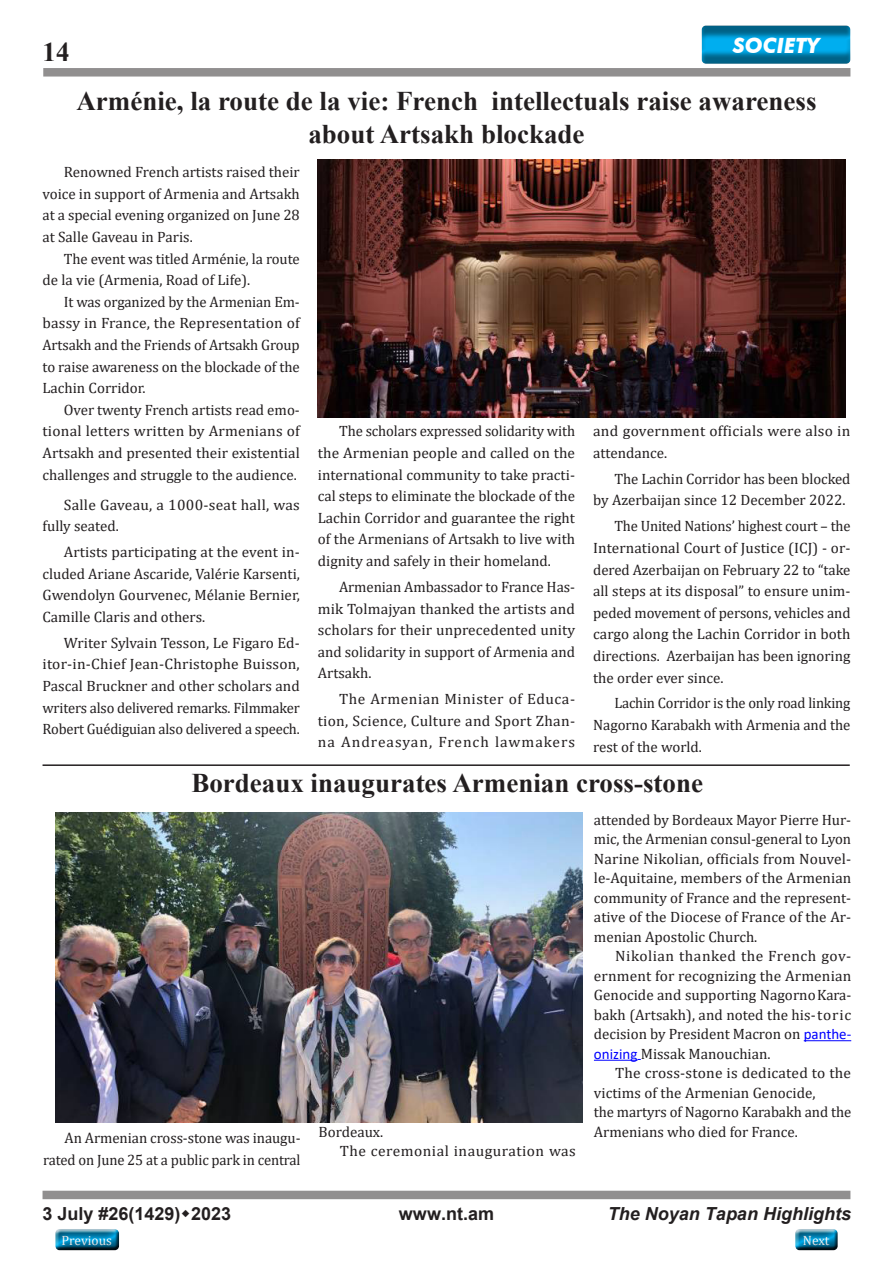
<style>
.page{position:relative;width:893px;height:1263px;background:#fff}
.page>*{position:absolute;margin:0;border:0;box-sizing:border-box;transform-origin:0 0}
.t1{font:700 27px/32.4px "Times New Roman";color:#231f20;text-align:center}
.t2{font:italic 700 21px "Futura BT";color:#fff}
.t3{font:700 18px "Arial";color:#231f20}
.t4{font:italic 700 18px "Arial";color:#231f20}
.t5{font:15px/21.6px "Cambria";color:#231f20;text-align:justify}
.t6{font:15px/21.6px "Cambria";letter-spacing:.02em;color:#231f20}
.t7{font:15px "Cambria";letter-spacing:.03em;color:#231f20}
.t8{font:13.5px "Cambria";color:#fff}
.s1{font-family:"Calibri";color:#00f}
</style>
<div class="page">
<div style="left:792px;top:1228px;width:50px;height:27px;background:#231f20;opacity:.75"></div>
<div style="left:52px;top:1228px;width:72px;height:27px;background:#231f20;opacity:.75"></div>
<div style="left:43px;top:68px;width:807px;height:9px;background:#918f8f"></div>
<div style="left:43px;top:1191px;width:807px;height:8px;background:#918f8f"></div>
<div style="left:700px;top:24px;width:152px;height:41px;background:#231f20;opacity:.5"></div>
<hr style="left:804px;top:1040px;width:47px;height:1px;background:#00f">
<hr style="left:594px;top:1060px;width:43px;height:1px;background:#00f">
<hr style="left:43px;top:764px;width:807px;height:2px;background:#231f20">
<img style="left:55px;top:813px;width:527px;height:310px">
<img style="left:318px;top:159px;width:527px;height:259px">
<h1 class="t1" style="left:43px;top:35px;width:28px">14</h1>
<h2 class="t2" style="left:733px;top:32px;width:88px">SOCIETY</h2>
<h1 class="t1" style="left:76px;top:84px;width:742px">Arménie, la route de la vie: French intellectuals raise awareness about Artsakh blockade</h1>
<p class="t5" style="left:43px;top:161px;width:259px;text-indent:21px">Renowned French artists raised their voice in support of Armenia and Artsakh at a special evening organized on June 28 at Salle Gaveau in Paris.</p>
<p class="t5" style="left:43px;top:248px;width:259px;text-indent:21px">The event was titled Arménie, la route de la vie (Armenia, Road of Life).</p>
<p class="t5" style="left:43px;top:291px;width:259px;text-indent:21px">It was organized by the Armenian Em&shy;bassy in France, the Representation of Artsakh and the Friends of Artsakh Group to raise awareness on the blockade of the Lachin Corridor.</p>
<p class="t5" style="left:43px;top:399px;width:259px;text-indent:21px">Over twenty French artists read emo&shy;tional letters written by Armenians of Artsakh and presented their existential challenges and struggle to the audience.</p>
<p class="t5" style="left:43px;top:494px;width:259px;text-indent:21px">Salle Gaveau, a 1000-seat hall, was fully seated.</p>
<p class="t5" style="left:43px;top:541px;width:259px;text-indent:21px">Artists participating at the event in&shy;cluded Ariane Ascaride, Valérie Karsenti, Gwendolyn Gourvenec, Mélanie Bernier, Camille Claris and others.</p>
<p class="t5" style="left:43px;top:632px;width:259px;text-indent:21px">Writer Sylvain Tesson, Le Figaro Ed&shy;itor-in-Chief Jean-Christophe Buisson, Pascal Bruckner and other scholars and writers also delivered remarks. Filmmaker Robert Guédiguian also delivered a speech.</p>
<p class="t6" style="left:593px;top:420px;width:259px">and government officials were also in attendance.</p>
<p class="t5" style="left:593px;top:468px;width:259px;text-indent:21px">The Lachin Corridor has been blocked by Azerbaijan since 12 December 2022.</p>
<p class="t5" style="left:593px;top:515px;width:259px;text-indent:21px">The United Nations’ highest court – the International Court of Justice (ICJ) - or&shy;dered Azerbaijan on February 22 to “take all steps at its disposal” to ensure unim&shy;peded movement of persons, vehicles and cargo along the Lachin Corridor in both directions. Azerbaijan has been ignoring the order ever since.</p>
<p class="t5" style="left:593px;top:692px;width:259px;text-indent:21px">Lachin Corridor is the only road linking Nagorno Karabakh with Armenia and the rest of the world.</p>
<p class="t5" style="left:318px;top:420px;width:259px;text-indent:21px">The scholars expressed solidarity with the Armenian people and called on the international community to take practi&shy;cal steps to eliminate the blockade of the Lachin Corridor and guarantee the right of the Armenians of Artsakh to live with dignity and safely in their homeland.</p>
<p class="t5" style="left:318px;top:576px;width:259px;text-indent:21px">Armenian Ambassador to France Has&shy;mik Tolmajyan thanked the artists and scholars for their unprecedented unity and solidarity in support of Armenia and Artsakh.</p>
<p class="t5" style="left:318px;top:688px;width:259px;text-indent:21px">The Armenian Minister of Educa&shy;tion, Science, Culture and Sport Zhan&shy;na Andreasyan, French lawmakers</p>
<h1 class="t1" style="left:191px;top:766px;width:513px">Bordeaux inaugurates Armenian cross-stone</h1>
<p class="t5" style="left:43px;top:1126px;width:259px;line-height:22.5px;text-align:right">An Armenian cross-stone was inaugu&shy;rated on June 25 at a public park in central</p>
<p class="t5" style="left:319px;top:1120px;width:66px">Bordeaux.</p>
<p class="t7" style="left:340px;top:1142px;width:238px">The ceremonial inauguration was</p>
<p class="t5" style="left:594px;top:809px;width:259px;line-height:19.5px">attended by Bordeaux Mayor Pierre Hur&shy;mic, the Armenian consul-general to Lyon Narine Nikolian, officials from Nouvel&shy;le-Aquitaine, members of the Armenian community of France and the represent&shy;ative of the Diocese of France of the Ar&shy;menian Apostolic Church.</p>
<p class="t5" style="left:594px;top:946px;width:259px;line-height:19.5px;text-indent:21px">Nikolian thanked the French gov&shy;ernment for recognizing the Armenian Genocide and supporting Nagorno Kara&shy;bakh (Artsakh), and noted the his-toric decision by President Macron on <span class="s1">panthe&shy;onizing</span> Missak Manouchian.</p>
<p class="t5" style="left:594px;top:1063px;width:259px;line-height:19.5px;text-align:left;text-indent:21px">The cross-stone is dedicated to the victims of the Armenian Genocide,<br>the martyrs of Nagorno Karabakh and the Armenians who died for France.</p>
<p class="t3" style="left:43px;top:1201px;width:190px">3 July #26(1429) 2023</p>
<p class="t3" style="left:399px;top:1201px;width:97px">www.nt.am</p>
<p class="t4" style="left:608px;top:1202px;width:245px">The Noyan Tapan Highlights</p>
<p class="t8" style="left:62px;top:1232px;width:52px">Previous</p>
<p class="t8" style="left:803px;top:1232px;width:28px">Next</p>
</div>
